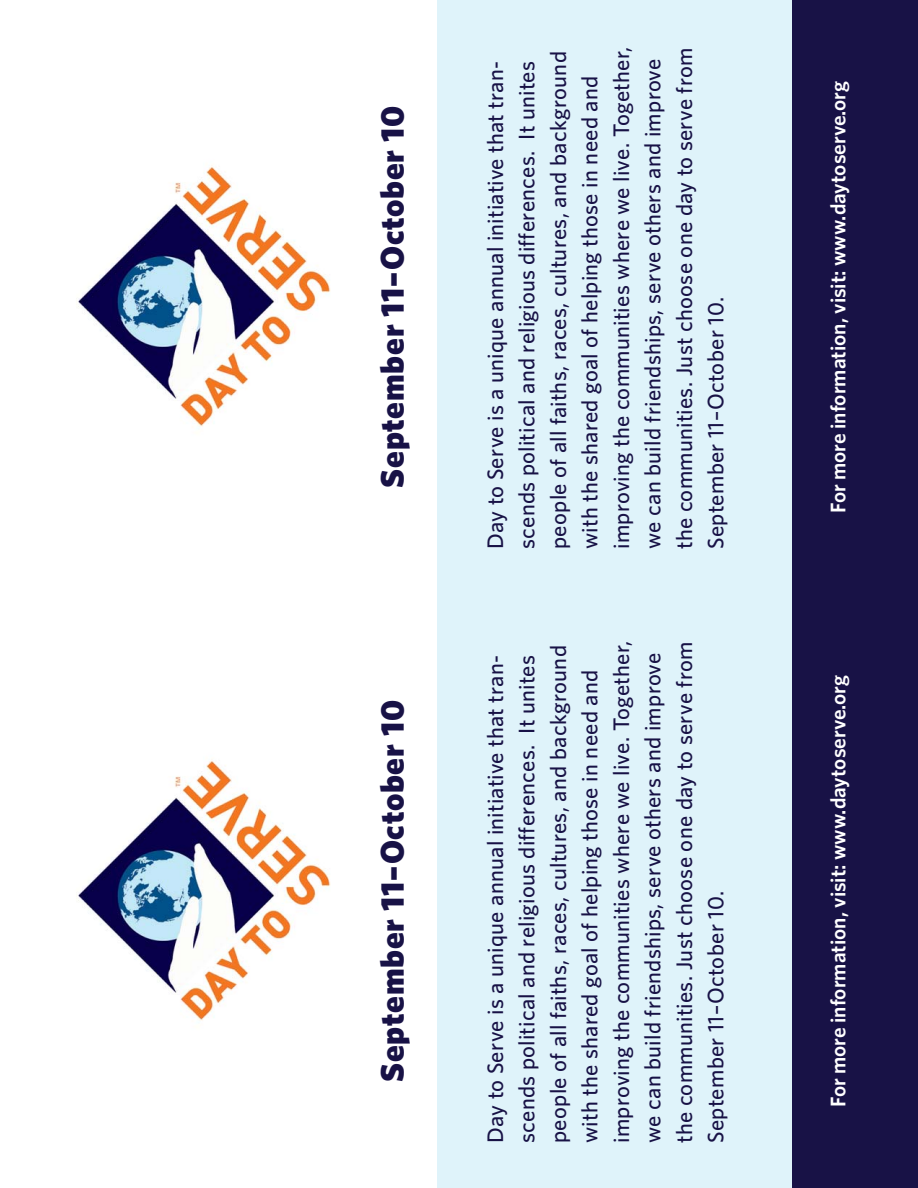
<style>
.page{position:relative;width:918px;height:1188px;background:#fff}
.page>*{position:absolute;margin:0;border:0;box-sizing:border-box;transform-origin:0 0}
.t1{font:900 33px "Whitney";letter-spacing:.02em;color:#181246}
.t2{font:500 22.5px/31.5px "Whitney";letter-spacing:.015em;color:#181246}
.t3{font:600 21.15px "Whitney";color:#fff}
</style>
<div class="page">
<div style="left:437px;top:0;width:481px;height:1188px;background:#dff3fa"></div>
<div style="left:792px;top:0;width:126px;height:1188px;background:#181246"></div>
<img style="left:78px;top:759px;width:253px;height:262px">
<img style="left:78px;top:165px;width:253px;height:262px">
<h1 class="t1" style="left:377px;top:488px;width:383px;rotate:-90deg">September 11–October 10</h1>
<h1 class="t1" style="left:377px;top:1082px;width:383px;rotate:-90deg">September 11–October 10</h1>
<p class="t2" style="left:481px;top:549px;width:503px;rotate:-90deg">Day to Serve is a unique annual initiative that tran&shy;scends political and religious differences. It unites people of all faiths, races, cultures, and background with the shared goal of helping those in need and improving the communities where we live. Together, we can build friendships, serve others and improve the communities. Just choose one day to serve from September 11–October 10.</p>
<p class="t2" style="left:481px;top:1143px;width:503px;rotate:-90deg">Day to Serve is a unique annual initiative that tran&shy;scends political and religious differences. It unites people of all faiths, races, cultures, and background with the shared goal of helping those in need and improving the communities where we live. Together, we can build friendships, serve others and improve the communities. Just choose one day to serve from September 11–October 10.</p>
<p class="t3" style="left:830px;top:513px;width:434px;rotate:-90deg">For more information, visit: www.daytoserve.org</p>
<p class="t3" style="left:830px;top:1107px;width:434px;rotate:-90deg">For more information, visit: www.daytoserve.org</p>
</div>
